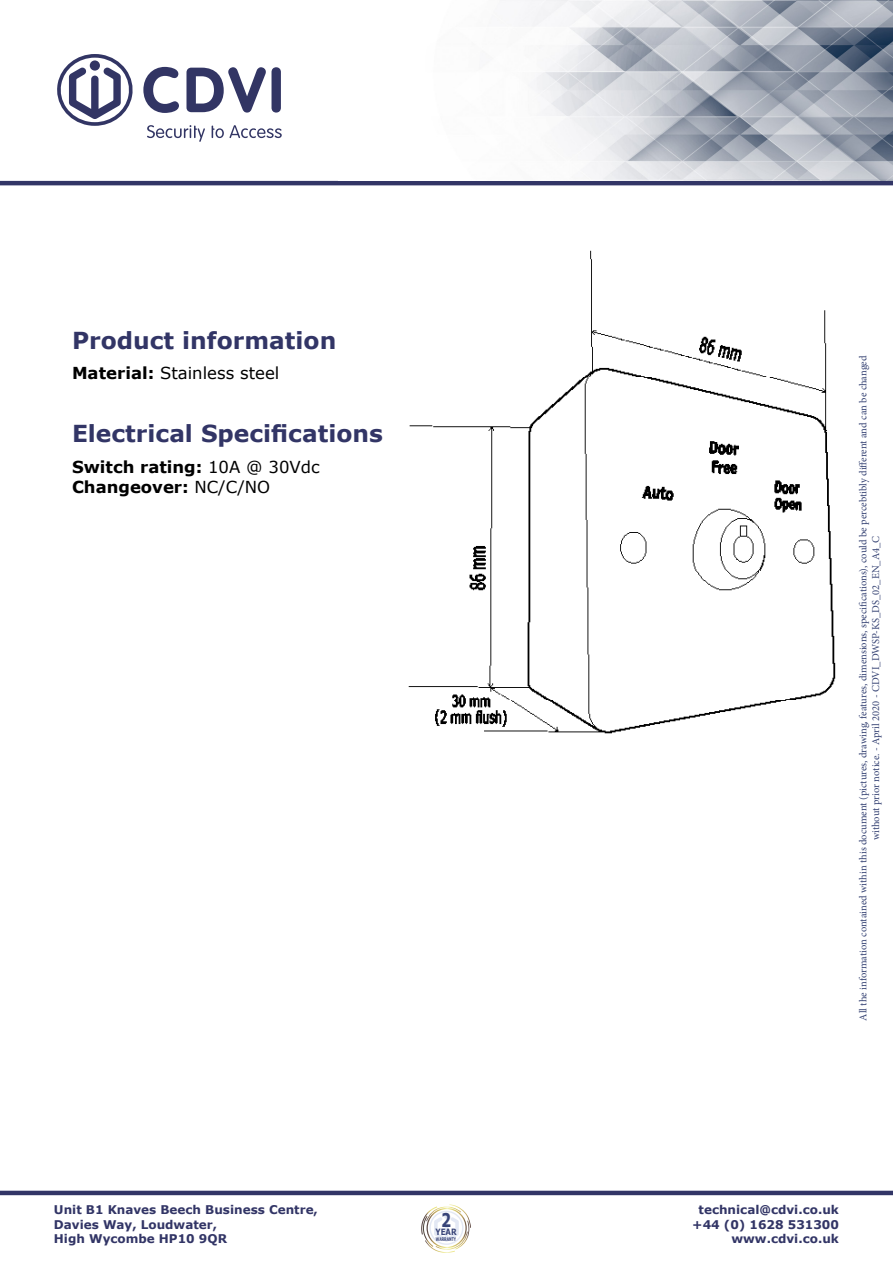
<style>
.page{position:relative;width:893px;height:1263px;background:#fff}
.page>*{position:absolute;margin:0;border:0;box-sizing:border-box;transform-origin:0 0}
.t1{font:700 23.4px "Verdana";color:#323566}
.t2{font:700 16.5px "Verdana";color:#000}
.t3{font:16.5px "Verdana";color:#000}
.t4{font:700 12px "Verdana";color:#323566}
.t5{font:10.5px/12.6px "Minion Pro";color:#354273;text-align:center}
.t6{font:700 8.7px "Verdana";color:#374378;scale:.82 1}
.t7{font:700 4.95px "Verdana";color:#374378;scale:.62 1}
.s1{font-weight:700}
.s2{font-weight:400}
</style>
<div class="page">
<hr style="left:0;top:1191px;width:893px;height:4px;background:#323566">
<svg style="left:57px;top:54px;width:76px;height:72px"></svg>
<svg style="left:147px;top:125px;width:58px;height:17px"></svg>
<svg style="left:212px;top:125px;width:70px;height:13px"></svg>
<svg style="left:143px;top:67px;width:36px;height:46px"></svg>
<svg style="left:186px;top:67px;width:80px;height:46px"></svg>
<div style="left:272px;top:67px;width:9px;height:46px;background:#323564;border-radius:5px"></div>
<hr style="left:0;top:181px;width:893px;height:4px;background:#323566">
<img style="left:408px;top:250px;width:428px;height:484px">
<img style="left:522px;top:0;width:371px;height:181px">
<svg style="left:421px;top:1204px;width:50px;height:49px"></svg>
<p class="t1" style="left:72px;top:325px;width:266px">Product information</p>
<p class="t3" style="left:72px;top:362px;width:209px"><span class="s1">Material:</span> Stainless steel</p>
<p class="t1" style="left:72px;top:418px;width:312px">Electrical Specifications</p>
<p class="t2" style="left:72px;top:456px;width:249px">Switch rating: <span class="s2">10A @ 30Vdc</span></p>
<p class="t2" style="left:72px;top:476px;width:200px">Changeover: <span class="s2">NC/C/NO</span></p>
<p class="t4" style="left:54px;top:1202px;width:266px">Unit B1 Knaves Beech Business Centre,</p>
<p class="t4" style="left:54px;top:1216px;width:165px">Davies Way, Loudwater,</p>
<p class="t4" style="left:54px;top:1231px;width:175px">High Wycombe HP10 9QR</p>
<p class="t6" style="left:435px;top:1226px;width:27px">YEAR<sup>2</sup></p>
<p class="t7" style="left:436px;top:1236px;width:34px">WARRANTY</p>
<p class="t5" style="left:857px;top:1020px;width:667px;rotate:-90deg">All the information contained within this document (pictures, drawing, features, dimensions, specifications), could be percebtibly different and can be changed without prior notice. - April 2020 - CDVI_DWSP-KS_DS_02_EN_A4_C</p>
<p class="t4" style="left:699px;top:1202px;width:142px">technical@cdvi.co.uk</p>
<p class="t4" style="left:692px;top:1216px;width:148px">+44 (0) 1628 531300</p>
<p class="t4" style="left:731px;top:1231px;width:109px">www.cdvi.co.uk</p>
</div>
